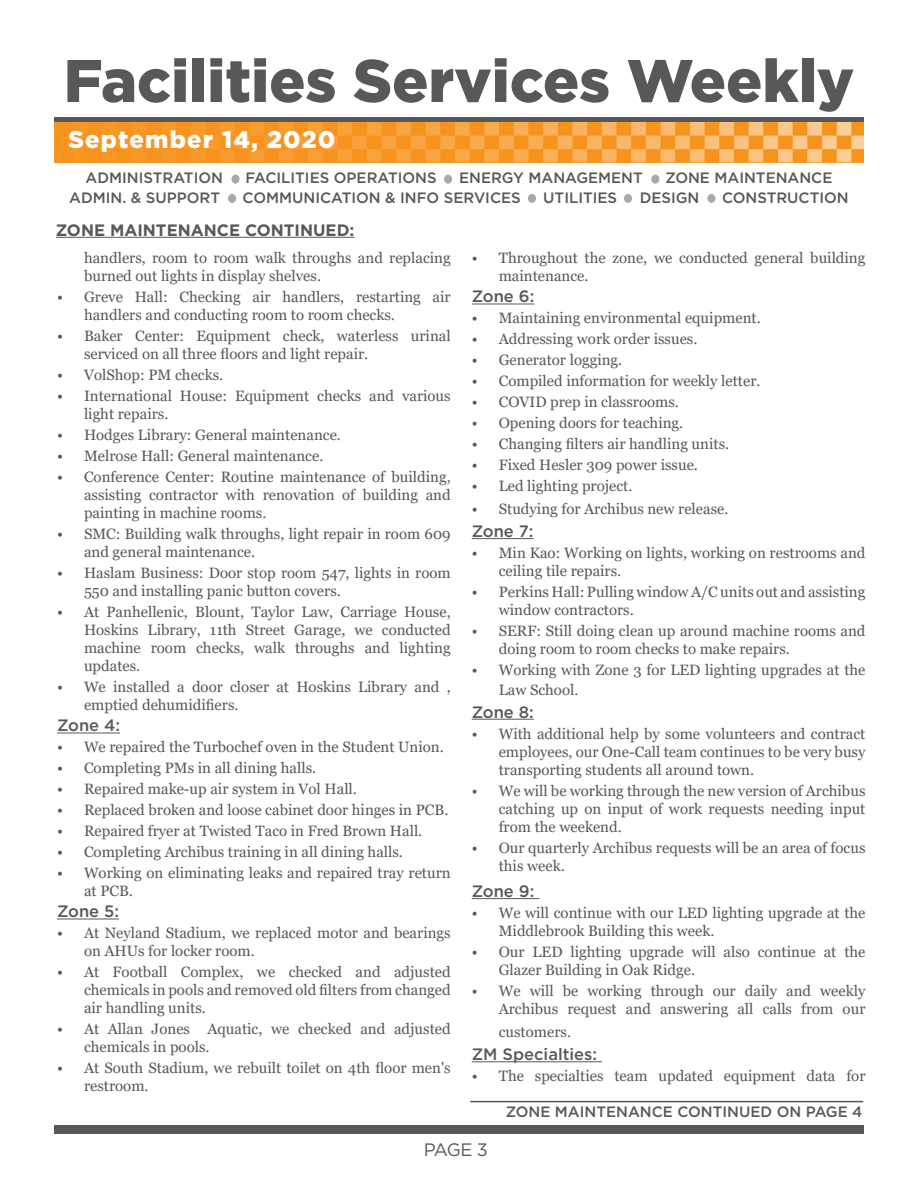
<style>
.page{position:relative;width:918px;height:1188px;background:#fff}
.page>*{position:absolute;margin:0;border:0;box-sizing:border-box;transform-origin:0 0}
.t1{font:900 60px "Gotham";color:#57585a}
.t2{font:900 24px "Gotham";letter-spacing:.05em;color:#fff}
.t3{font:18px "Gotham";color:#57585a}
.t4{font:500 16.5px "Gotham";color:#57585a}
.t5{font:700 16.5px "Gotham";color:#57585a}
.t6{font:15px/18px "Georgia";color:#57585a}
.t7{font:500 15px "Gotham";color:#57585a}
</style>
<div class="page">
<div style="left:54px;top:1125px;width:810px;height:9px;background:#57585a"></div>
<hr style="left:57px;top:733px;width:63px;height:1px;background:#57585a">
<hr style="left:57px;top:919px;width:62px;height:1px;background:#57585a">
<hr style="left:472px;top:304px;width:62px;height:1px;background:#57585a">
<hr style="left:472px;top:538px;width:62px;height:1px;background:#57585a">
<hr style="left:472px;top:719px;width:62px;height:1px;background:#57585a">
<hr style="left:472px;top:898px;width:67px;height:1px;background:#57585a">
<hr style="left:472px;top:1061px;width:130px;height:1px;background:#57585a">
<div style="left:54px;top:117px;width:810px;height:6px;background:#57585a"></div>
<img style="left:54px;top:122px;width:810px;height:40px">
<hr style="left:470px;top:1101px;width:393px;height:1px;background:#57585a">
<hr style="left:56px;top:237px;width:299px;height:1px;background:#57585a">
<div style="left:228px;top:194px;width:8px;height:9px;background:#a8a9ad;border-radius:50%"></div>
<div style="left:528px;top:194px;width:8px;height:9px;background:#a8a9ad;border-radius:50%"></div>
<div style="left:444px;top:175px;width:8px;height:9px;background:#a8a9ad;border-radius:50%"></div>
<div style="left:624px;top:194px;width:8px;height:9px;background:#a8a9ad;border-radius:50%"></div>
<div style="left:231px;top:175px;width:9px;height:9px;background:#a8a9ad;border-radius:50%"></div>
<div style="left:707px;top:194px;width:8px;height:9px;background:#a8a9ad;border-radius:50%"></div>
<div style="left:651px;top:175px;width:8px;height:9px;background:#a8a9ad;border-radius:50%"></div>
<p class="t1" style="left:64px;top:39px;width:792px">Facilities Services Weekly</p>
<p class="t2" style="left:68px;top:123px;width:269px">September 14, 2020</p>
<p class="t7" style="left:86px;top:168px;width:139px">ADMINISTRATION</p>
<p class="t7" style="left:246px;top:168px;width:193px">FACILITIES OPERATIONS</p>
<p class="t7" style="left:459px;top:168px;width:185px">ENERGY MANAGEMENT</p>
<p class="t7" style="left:665px;top:168px;width:169px">ZONE MAINTENANCE</p>
<p class="t7" style="left:69px;top:188px;width:152px">ADMIN. &amp; SUPPORT</p>
<p class="t7" style="left:243px;top:188px;width:280px">COMMUNICATION &amp; INFO SERVICES</p>
<p class="t7" style="left:543px;top:188px;width:75px">UTILITIES</p>
<p class="t7" style="left:640px;top:188px;width:61px">DESIGN</p>
<p class="t7" style="left:722px;top:188px;width:128px">CONSTRUCTION</p>
<p class="t5" style="left:56px;top:219px;width:300px">ZONE MAINTENANCE CONTINUED:</p>
<p class="t6" style="left:84px;top:249px;width:368px">handlers, room to room walk throughs and replacing burned out lights in display shelves.</p>
<p class="t6" style="left:84px;top:288px;width:368px;text-indent:-27px">• Greve Hall: Checking air handlers, restarting air handlers and conducting room to room checks.</p>
<p class="t6" style="left:84px;top:327px;width:368px;text-indent:-27px">• Baker Center: Equipment check, waterless urinal serviced on all three floors and light repair.</p>
<p class="t6" style="left:57px;top:366px;width:168px">• VolShop: PM checks.</p>
<p class="t6" style="left:84px;top:387px;width:368px;text-indent:-27px">• International House: Equipment checks and various light repairs.</p>
<p class="t6" style="left:57px;top:426px;width:285px">• Hodges Library: General maintenance.</p>
<p class="t6" style="left:57px;top:447px;width:268px">• Melrose Hall: General maintenance.</p>
<p class="t6" style="left:84px;top:468px;width:368px;text-align:justify;text-indent:-27px">• Conference Center: Routine maintenance of building, assisting contractor with renovation of building and painting in machine rooms.</p>
<p class="t6" style="left:84px;top:525px;width:368px;text-indent:-27px">• SMC: Building walk throughs, light repair in room 609 and general maintenance.</p>
<p class="t6" style="left:84px;top:564px;width:368px;text-indent:-27px">• Haslam Business: Door stop room 547, lights in room<br>550 and installing panic button covers.</p>
<p class="t6" style="left:84px;top:603px;width:368px;text-align:justify;text-indent:-27px">• At Panhellenic, Blount, Taylor Law, Carriage House, Hoskins Library, 11th Street Garage, we conducted machine room checks, walk throughs and lighting updates.</p>
<p class="t6" style="left:84px;top:678px;width:368px;text-indent:-27px">• We installed a door closer at Hoskins Library and , emptied dehumidifiers.</p>
<p class="t4" style="left:57px;top:715px;width:65px">Zone 4:</p>
<p class="t6" style="left:57px;top:738px;width:388px">• We repaired the Turbochef oven in the Student Union.</p>
<p class="t6" style="left:57px;top:759px;width:261px">• Completing PMs in all dining halls.</p>
<p class="t6" style="left:57px;top:780px;width:301px">• Repaired make-up air system in Vol Hall.</p>
<p class="t6" style="left:57px;top:801px;width:393px">• Replaced broken and loose cabinet door hinges in PCB.</p>
<p class="t6" style="left:57px;top:822px;width:367px">• Repaired fryer at Twisted Taco in Fred Brown Hall.</p>
<p class="t6" style="left:57px;top:843px;width:348px">• Completing Archibus training in all dining halls.</p>
<p class="t6" style="left:84px;top:864px;width:368px;text-indent:-27px">• Working on eliminating leaks and repaired tray return at PCB.</p>
<p class="t4" style="left:57px;top:901px;width:64px">Zone 5:</p>
<p class="t6" style="left:84px;top:924px;width:368px;text-indent:-27px">• At Neyland Stadium, we replaced motor and bearings on AHUs for locker room.</p>
<p class="t6" style="left:84px;top:963px;width:368px;text-align:justify;text-indent:-27px">• At Football Complex, we checked and adjusted chemicals in pools and removed old filters from changed air handling units.</p>
<p class="t6" style="left:84px;top:1020px;width:368px;text-indent:-27px">• At Allan Jones Aquatic, we checked and adjusted chemicals in pools.</p>
<p class="t6" style="left:84px;top:1059px;width:368px;text-indent:-27px">• At South Stadium, we rebuilt toilet on 4th floor men's restroom.</p>
<p class="t6" style="left:499px;top:249px;width:368px;text-indent:-27px">• Throughout the zone, we conducted general building maintenance.</p>
<p class="t4" style="left:472px;top:286px;width:64px">Zone 6:</p>
<p class="t6" style="left:472px;top:309px;width:291px">• Maintaining environmental equipment.</p>
<p class="t6" style="left:472px;top:330px;width:227px">• Addressing work order issues.</p>
<p class="t6" style="left:472px;top:351px;width:152px">• Generator logging.</p>
<p class="t6" style="left:472px;top:372px;width:290px">• Compiled information for weekly letter.</p>
<p class="t6" style="left:472px;top:393px;width:209px">• COVID prep in classrooms.</p>
<p class="t6" style="left:472px;top:414px;width:213px">• Opening doors for teaching.</p>
<p class="t6" style="left:472px;top:435px;width:259px">• Changing filters air handling units.</p>
<p class="t6" style="left:472px;top:456px;width:228px">• Fixed Hesler 309 power issue.</p>
<p class="t6" style="left:472px;top:477px;width:162px">• Led lighting project.</p>
<p class="t6" style="left:472px;top:500px;width:258px">• Studying for Archibus new release.</p>
<p class="t4" style="left:472px;top:520px;width:63px">Zone 7:</p>
<p class="t6" style="left:499px;top:544px;width:368px;text-indent:-27px">• Min Kao: Working on lights, working on restrooms and ceiling tile repairs.</p>
<p class="t6" style="left:499px;top:583px;width:368px;text-indent:-27px">• Perkins Hall: Pulling window A/C units out and assisting window contractors.</p>
<p class="t6" style="left:499px;top:622px;width:368px;text-indent:-27px">• SERF: Still doing clean up around machine rooms and doing room to room checks to make repairs.</p>
<p class="t6" style="left:499px;top:660px;width:368px;line-height:19.8px;text-indent:-27px">• Working with Zone 3 for LED lighting upgrades at the<br>Law School.</p>
<p class="t4" style="left:472px;top:701px;width:64px">Zone 8:</p>
<p class="t6" style="left:499px;top:725px;width:368px;text-align:justify;text-indent:-27px">• With additional help by some volunteers and contract employees, our One-Call team continues to be very busy transporting students all around town.</p>
<p class="t6" style="left:499px;top:782px;width:368px;text-align:justify;text-indent:-27px">• We will be working through the new version of Archibus catching up on input of work requests needing input from the weekend.</p>
<p class="t6" style="left:499px;top:839px;width:368px;text-indent:-27px">• Our quarterly Archibus requests will be an area of focus this week.</p>
<p class="t4" style="left:472px;top:880px;width:64px">Zone 9:</p>
<p class="t6" style="left:499px;top:904px;width:368px;text-indent:-27px">• We will continue with our LED lighting upgrade at the<br>Middlebrook Building this week.</p>
<p class="t6" style="left:499px;top:943px;width:368px;text-indent:-27px">• Our LED lighting upgrade will also continue at the<br>Glazer Building in Oak Ridge.</p>
<p class="t6" style="left:472px;top:982px;width:395px;text-align:right">• We will be working through our daily and weekly<br>Archibus request and answering all calls from our</p>
<p class="t6" style="left:499px;top:1023px;width:74px">customers.</p>
<p class="t4" style="left:472px;top:1044px;width:127px">ZM Specialties:</p>
<p class="t6" style="left:472px;top:1067px;width:395px">• The specialties team updated equipment data for</p>
<p class="t7" style="left:506px;top:1102px;width:358px">ZONE MAINTENANCE CONTINUED ON PAGE 4</p>
<p class="t3" style="left:424px;top:1138px;width:66px">PAGE 3</p>
</div>
